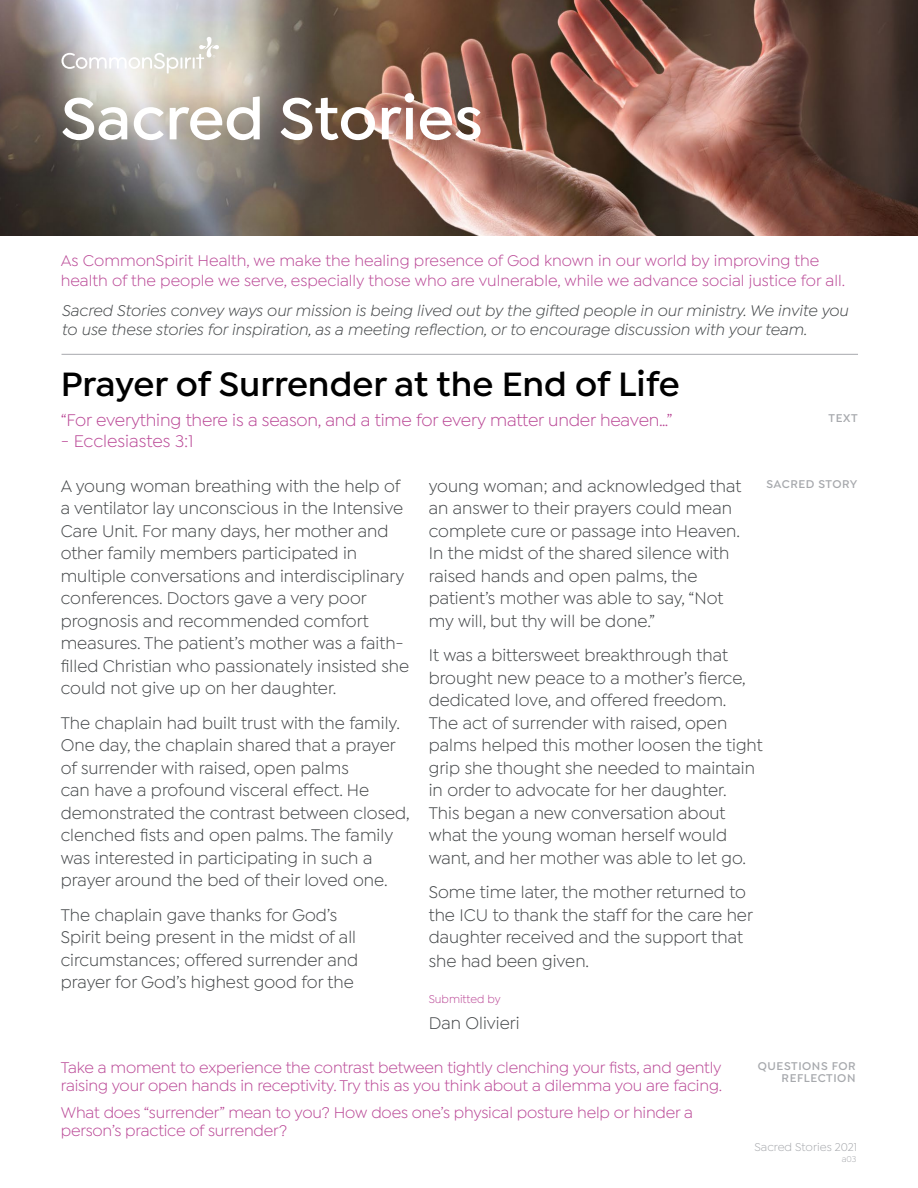
<style>
.page{position:relative;width:918px;height:1188px;background:#fff}
.page>*{position:absolute;margin:0;border:0;box-sizing:border-box;transform-origin:0 0}
.t1{font:600 63px "Isidora Sans";color:#fff}
.t2{font:600 36px "Isidora Sans";color:#000}
.t3{font:18px/22.5px "Isidora Sans";color:#434648}
.t4{font:18px "Isidora Sans";letter-spacing:-.01em;color:#ba4896}
.t5{font:16.5px/18px "Isidora Sans";letter-spacing:-.01em;color:#ba4896}
.t6{font:italic 16.5px/19.5px "Isidora Sans";color:#434648}
.t7{font:600 12px/12px "Isidora Sans";letter-spacing:.05em;color:#a7a9ad;text-align:right}
.t8{font:12px "Isidora Sans";color:#a7a9ad}
.t9{font:12px "Isidora Sans";color:#ba4896}
.t10{font:9px "Isidora Sans";color:#a7a9ad}
</style>
<div class="page">
<img style="left:0;top:0;width:918px;height:236px">
<svg style="left:62px;top:37px;width:157px;height:36px"></svg>
<hr style="left:62px;top:354px;width:796px;height:1px;background:#a7a9ad">
<h1 class="t1" style="left:61px;top:82px;width:424px">Sacred Stories</h1>
<p class="t5" style="left:61px;top:251px;width:786px;line-height:19.5px">As CommonSpirit Health, we make the healing presence of God known in our world by improving the health of the people we serve, especially those who are vulnerable, while we advance social justice for all.</p>
<p class="t6" style="left:62px;top:301px;width:788px">Sacred Stories convey ways our mission is being lived out by the gifted people in our ministry. We invite you to use these stories for inspiration, as a meeting reflection, or to encourage discussion with your team.</p>
<h2 class="t2" style="left:61px;top:363px;width:621px">Prayer of Surrender at the End of Life</h2>
<p class="t4" style="left:61px;top:410px;width:613px">“For everything there is a season, and a time for every matter under heaven…”</p>
<p class="t4" style="left:61px;top:431px;width:134px">- Ecclesiastes 3:1</p>
<p class="t3" style="left:61px;top:474px;width:350px">A young woman breathing with the help of a ventilator lay unconscious in the Intensive Care Unit. For many days, her mother and other family members participated in multiple conversations and interdisciplinary conferences. Doctors gave a very poor prognosis and recommended comfort measures. The patient’s mother was a faith&shy;filled Christian who passionately insisted she could not give up on her daughter.</p>
<p class="t3" style="left:61px;top:711px;width:351px">The chaplain had built trust with the family.<br>One day, the chaplain shared that a prayer of surrender with raised, open palms<br>can have a profound visceral effect. He demonstrated the contrast between closed, clenched fists and open palms. The family was interested in participating in such a prayer around the bed of their loved one.</p>
<p class="t3" style="left:61px;top:903px;width:299px">The chaplain gave thanks for God’s Spirit being present in the midst of all circumstances; offered surrender and prayer for God’s highest good for the</p>
<p class="t7" style="left:829px;top:412px;width:30px">TEXT</p>
<p class="t3" style="left:429px;top:474px;width:314px">young woman; and acknowledged that an answer to their prayers could mean complete cure or passage into Heaven.<br>In the midst of the shared silence with raised hands and open palms, the patient’s mother was able to say, “Not my will, but thy will be done.”</p>
<p class="t3" style="left:429px;top:644px;width:335px">It was a bittersweet breakthrough that brought new peace to a mother’s fierce, dedicated love, and offered freedom.<br>The act of surrender with raised, open palms helped this mother loosen the tight grip she thought she needed to maintain in order to advocate for her daughter.<br>This began a new conversation about what the young woman herself would want, and her mother was able to let go.</p>
<p class="t3" style="left:429px;top:881px;width:326px;line-height:23px">Some time later, the mother returned to the ICU to thank the staff for the care her daughter received and the support that she had been given.</p>
<p class="t9" style="left:429px;top:993px;width:73px">Submitted by</p>
<p class="t3" style="left:429px;top:1011px;width:92px">Dan Olivieri</p>
<p class="t7" style="left:766px;top:478px;width:93px">SACRED STORY</p>
<p class="t5" style="left:61px;top:1058px;width:663px">Take a moment to experience the contrast between tightly clenching your fists, and gently raising your open hands in receptivity. Try this as you think about a dilemma you are facing.</p>
<p class="t5" style="left:61px;top:1103px;width:634px">What does “surrender” mean to you? How does one’s physical posture help or hinder a person’s practice of surrender?</p>
<p class="t7" style="left:758px;top:1060px;width:99px">QUESTIONS FOR<br>REFLECTION</p>
<p class="t8" style="left:755px;top:1141px;width:104px">Sacred Stories 2021</p>
<p class="t10" style="left:842px;top:1154px;width:16px">a03</p>
</div>
